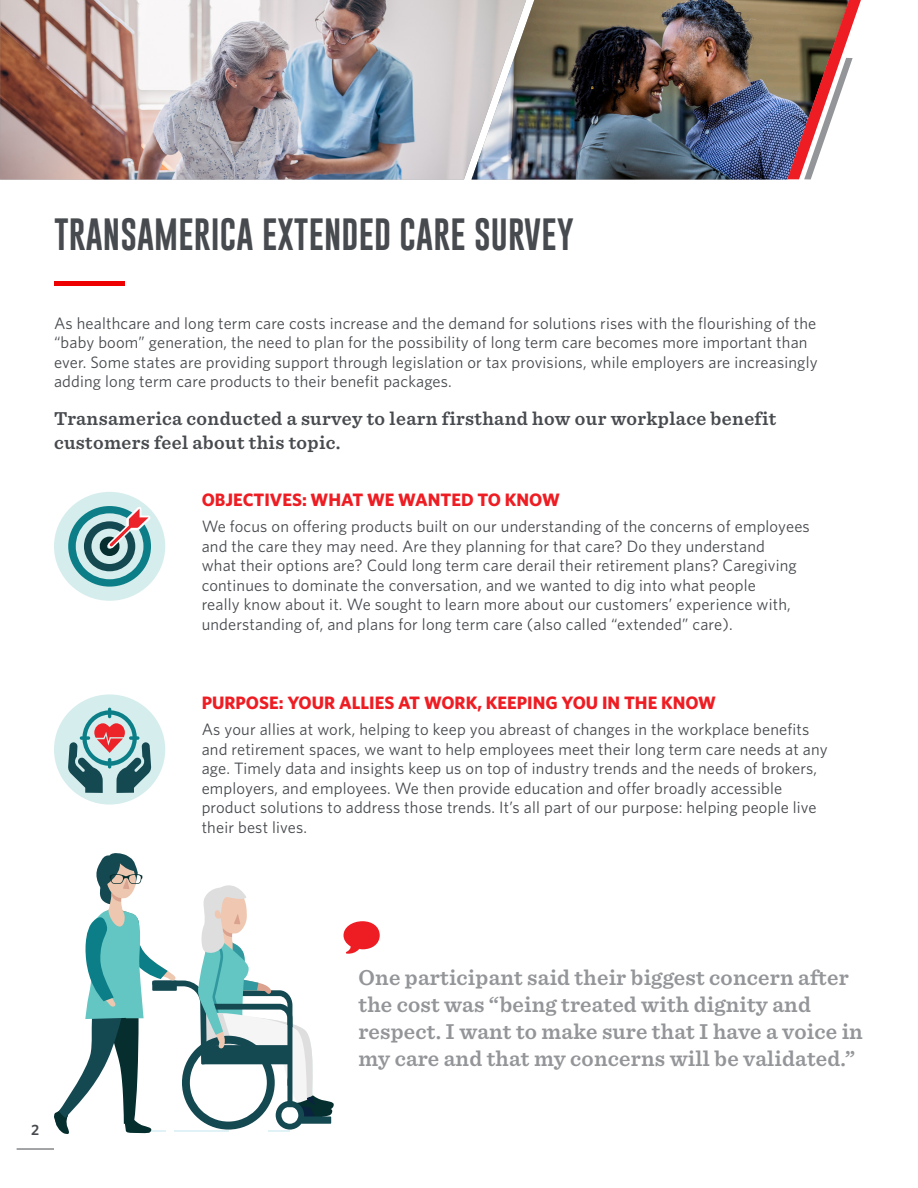
<style>
.page{position:relative;width:918px;height:1188px;background:#fff}
.page>*{position:absolute;margin:0;border:0;box-sizing:border-box;transform-origin:0 0}
.TA_Head2{font:33px "Gobold";letter-spacing:.005em;color:#474a4e}
.TA_Body{font:600 22.5px/27px "Sentinel";letter-spacing:.01em;color:#939598}
.TA_Intro{font:600 19.5px/24px "Sentinel";letter-spacing:.02em;color:#474a4e}
.TA_Head3{font:700 18px "Whitney";color:#ee1d23}
.TA_Body-2{font:16.5px/19.5px "Whitney";letter-spacing:.01em;color:#474a4e}
.TA_Page_Number{font:600 15px "Whitney";color:#474a4e}
</style>
<div class="page">
<hr style="left:17px;top:1149px;width:37px;height:1px;background:#474a4e">
<hr style="left:54px;top:282px;width:71px;height:4px;background:#e00">
<div style="left:54px;top:492px;width:111px;height:109px;background:#d5edec;border-radius:50%"></div>
<svg style="left:68px;top:506px;width:83px;height:81px"></svg>
<img style="left:526px;top:0;width:285px;height:180px">
<img style="left:0;top:0;width:526px;height:180px">
<svg style="left:787px;top:0;width:74px;height:179px"></svg>
<div style="left:54px;top:694px;width:111px;height:111px;background:#d5edec;border-radius:50%"></div>
<svg style="left:68px;top:708px;width:83px;height:85px"></svg>
<svg style="left:54px;top:853px;width:280px;height:281px"></svg>
<svg style="left:344px;top:921px;width:36px;height:33px"></svg>
<p class="TA_Head2" style="left:54px;top:213px;width:521px">TRANSAMERICA EXTENDED CARE SURVEY</p>
<p class="TA_Body-2" style="left:54px;top:313px;width:765px">As healthcare and long term care costs increase and the demand for solutions rises with the flourishing of the “baby boom” generation, the need to plan for the possibility of long term care becomes more important than ever. Some states are providing support through legislation or tax provisions, while employers are increasingly adding long term care products to their benefit packages.</p>
<p class="TA_Intro" style="left:54px;top:405px;width:724px">Transamerica conducted a survey to learn firsthand how our workplace benefit customers feel about this topic.</p>
<p class="TA_Head3" style="left:202px;top:488px;width:360px">OBJECTIVES: WHAT WE WANTED TO KNOW</p>
<p class="TA_Body-2" style="left:202px;top:517px;width:610px">We focus on offering products built on our understanding of the concerns of employees and the care they may need. Are they planning for that care? Do they understand<br>what their options are? Could long term care derail their retirement plans? Caregiving continues to dominate the conversation, and we wanted to dig into what people<br>really know about it. We sought to learn more about our customers’ experience with, understanding of, and plans for long term care (also called “extended” care).</p>
<p class="TA_Head3" style="left:202px;top:690px;width:516px">PURPOSE: YOUR ALLIES AT WORK, KEEPING YOU IN THE KNOW</p>
<p class="TA_Body-2" style="left:202px;top:719px;width:628px">As your allies at work, helping to keep you abreast of changes in the workplace benefits and retirement spaces, we want to help employees meet their long term care needs at any age. Timely data and insights keep us on top of industry trends and the needs of brokers, employers, and employees. We then provide education and offer broadly accessible product solutions to address those trends. It’s all part of our purpose: helping people live their best lives.</p>
<p class="TA_Page_Number" style="left:31px;top:1120px;width:10px">2</p>
<p class="TA_Body" style="left:359px;top:963px;width:506px">One participant said their biggest concern after the cost was “being treated with dignity and respect. I want to make sure that I have a voice in my care and that my concerns will be validated.”</p>
</div>
